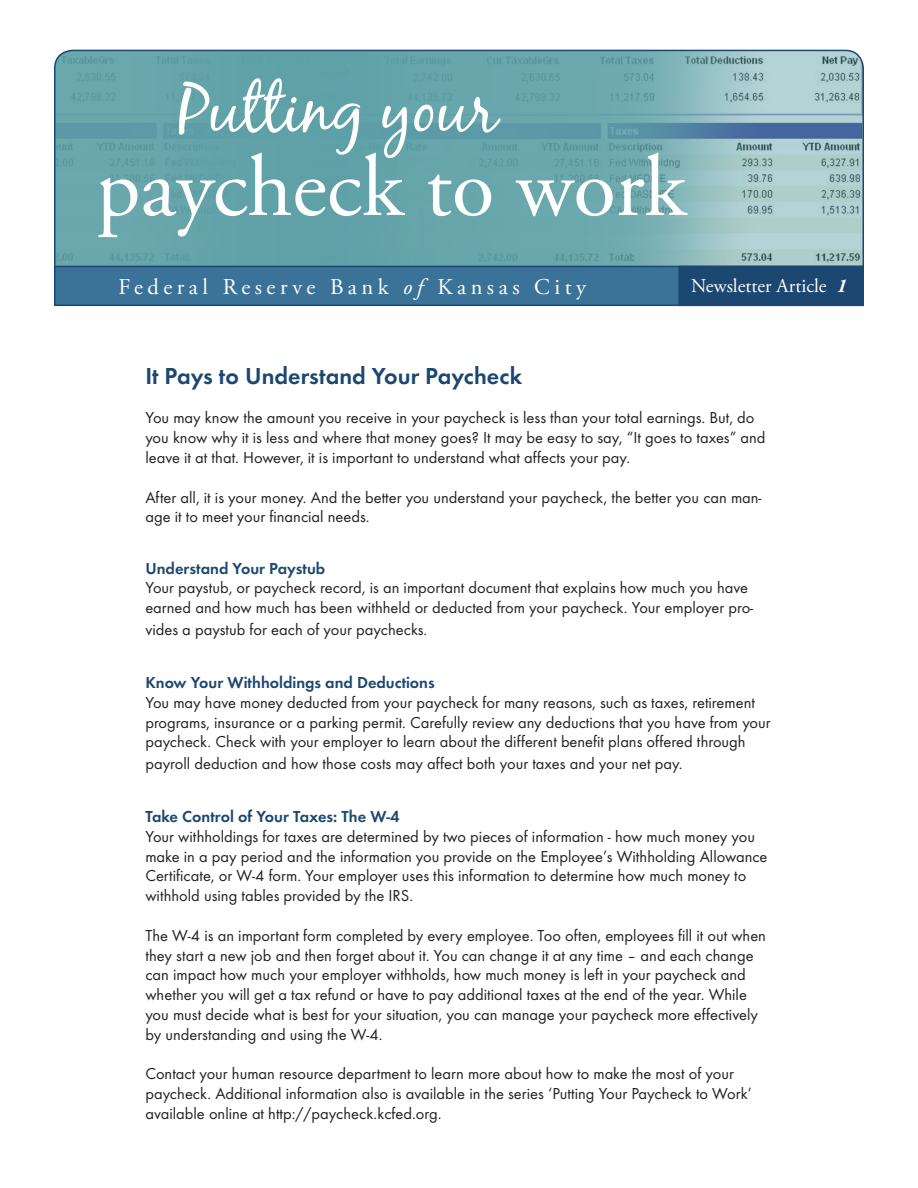
<style>
.page{position:relative;width:918px;height:1188px;background:#fff}
.page>*{position:absolute;margin:0;border:0;box-sizing:border-box;transform-origin:0 0}
.t1{font:87px "Adobe Garamond Pro";color:#fff}
.t2{font:67.5px "Black Jack";color:#fff}
.body_text{font:600 24px "Futura T";color:#1c4771}
.t3{font:22.5px "Adobe Garamond Pro";letter-spacing:.2em;color:#fff}
.t4{font:19.5px "Adobe Garamond Pro";color:#fff}
.t5{font:16.5px/19.8px "Futura T";color:#231f20}
.body_text-2{font:600 16.5px "Futura T";color:#1c4771}
.s1{font-style:italic}
.s2{font-weight:700;font-style:italic}
</style>
<div class="page">
<svg style="left:54px;top:49px;width:810px;height:217px;background:#71a9af"></svg>
<div style="left:54px;top:266px;width:810px;height:40px;background:#3b7297;border:2px solid #1c4771"></div>
<div style="left:678px;top:266px;width:186px;height:40px;background:#1c4771"></div>
<p class="t2" style="left:179px;top:67px;width:320px">Putting your</p>
<p class="t1" style="left:96px;top:135px;width:591px">paycheck to work</p>
<p class="t3" style="left:118px;top:273px;width:469px">Federal Reserve Bank <span class="s1">of</span> Kansas City</p>
<p class="t4" style="left:691px;top:274px;width:157px">Newsletter Article <span class="s2">1</span></p>
<p class="body_text" style="left:145px;top:361px;width:378px">It Pays to Understand Your Paycheck</p>
<p class="t5" style="left:145px;top:408px;width:622px">You may know the amount you receive in your paycheck is less than your total earnings. But, do you know why it is less and where that money goes? It may be easy to say, “It goes to taxes” and leave it at that. However, it is important to understand what affects your pay.</p>
<p class="t5" style="left:145px;top:487px;width:618px">After all, it is your money. And the better you understand your paycheck, the better you can man&shy;age it to meet your financial needs.</p>
<p class="body_text-2" style="left:145px;top:558px;width:181px">Understand Your Paystub</p>
<p class="t5" style="left:145px;top:578px;width:609px">Your paystub, or paycheck record, is an important document that explains how much you have earned and how much has been withheld or deducted from your paycheck. Your employer pro-</p>
<p class="t5" style="left:145px;top:619px;width:284px">vides a paystub for each of your paychecks.</p>
<p class="body_text-2" style="left:145px;top:673px;width:291px">Know Your Withholdings and Deductions</p>
<p class="t5" style="left:145px;top:692px;width:627px">You may have money deducted from your paycheck for many reasons, such as taxes, retirement programs, insurance or a parking permit. Carefully review any deductions that you have from your paycheck. Check with your employer to learn about the different benefit plans offered through</p>
<p class="t5" style="left:145px;top:753px;width:539px">payroll deduction and how those costs may affect both your taxes and your net pay.</p>
<p class="body_text-2" style="left:145px;top:807px;width:256px">Take Control of Your Taxes: The W-4</p>
<p class="t5" style="left:145px;top:826px;width:624px">Your withholdings for taxes are determined by two pieces of information - how much money you make in a pay period and the information you provide on the Employee’s Withholding Allowance Certificate, or W-4 form. Your employer uses this information to determine how much money to withhold using tables provided by the IRS.</p>
<p class="t5" style="left:145px;top:925px;width:622px">The W-4 is an important form completed by every employee. Too often, employees fill it out when they start a new job and then forget about it. You can change it at any time – and each change can impact how much your employer withholds, how much money is left in your paycheck and whether you will get a tax refund or have to pay additional taxes at the end of the year. While you must decide what is best for your situation, you can manage your paycheck more effectively by understanding and using the W-4.</p>
<p class="t5" style="left:145px;top:1064px;width:608px">Contact your human resource department to learn more about how to make the most of your paycheck. Additional information also is available in the series ‘Putting Your Paycheck to Work’ available online at http://paycheck.kcfed.org.</p>
</div>
